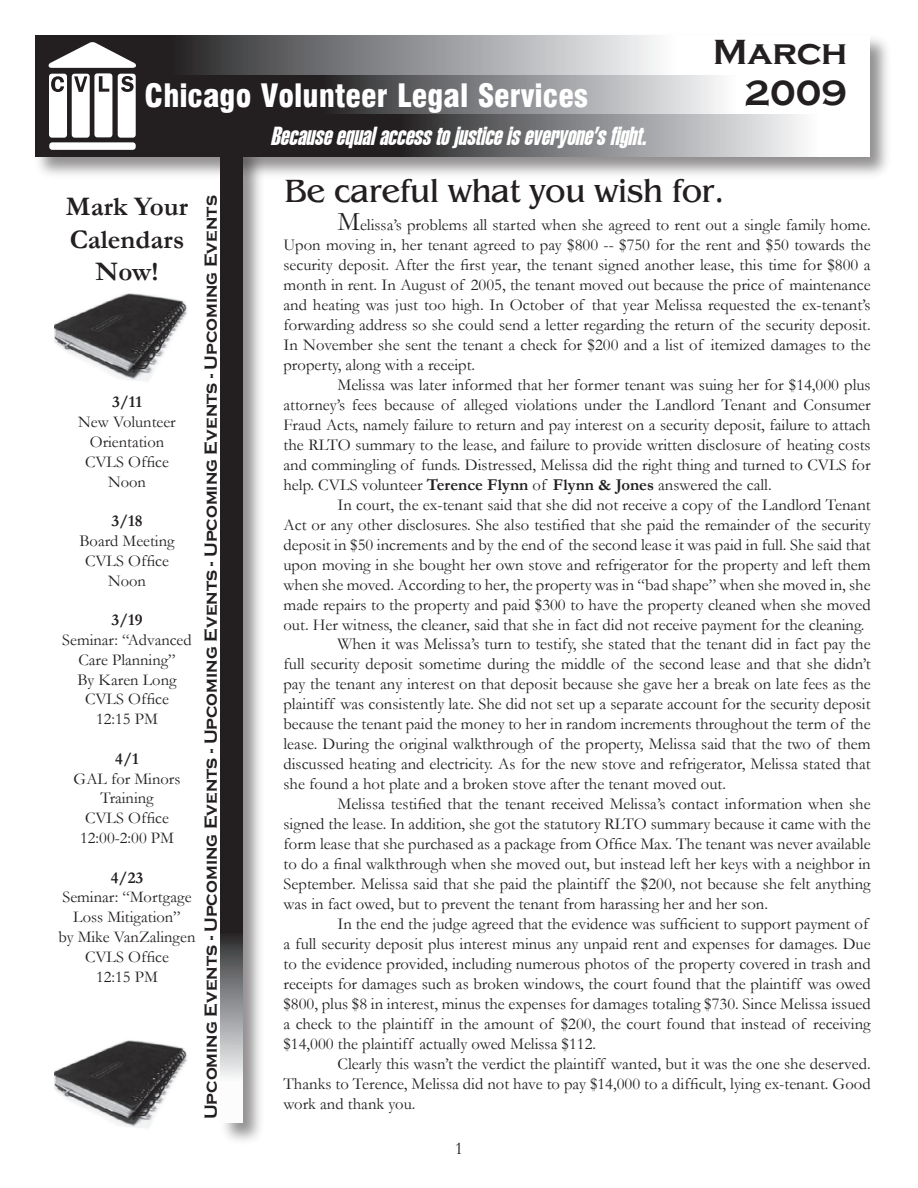
<style>
.page{position:relative;width:918px;height:1188px;background:#fff}
.page>*{position:absolute;margin:0;border:0;box-sizing:border-box;transform-origin:0 0}
.t1{font:700 36px "Copperplate Gothic";color:#231f20}
.t2{font:33px "Gazette Regular SWFTE";color:#231f20}
.t3{font:31.5px "Corporate Black SWFTE";color:#fff}
.t4{font:700 27px/32.4px "Garamond";color:#231f20;text-align:center}
.t5{font:25.5px "Corporate Compressed Extra Italic SWFTE";color:#fff}
.t6{font:700 18px "Copperplate Gothic";color:#231f20}
.t7{font:16.65px/20px "Garamond";color:#231f20;text-align:justify}
.t8{font:16.5px/19.8px "Garamond";color:#231f20;text-align:center}
.t9{font:700 16.5px "Garamond";color:#231f20}
.s1{font-size:27px}
.s2{font-weight:700}
</style>
<div class="page">
<img style="left:54px;top:1040px;width:133px;height:88px">
<img style="left:54px;top:293px;width:133px;height:88px">
<div style="left:219px;top:141px;width:48px;height:1004px;background:#231f20;opacity:.5"></div>
<svg style="left:221px;top:180px;width:22px;height:943px;background:#3e3b3c"></svg>
<div style="left:33px;top:33px;width:860px;height:147px;background:#231f20;opacity:.5"></div>
<svg style="left:35px;top:35px;width:835px;height:40px"></svg>
<svg style="left:35px;top:75px;width:835px;height:40px"></svg>
<svg style="left:35px;top:115px;width:835px;height:42px;background:#6e6d6e"></svg>
<div style="left:49px;top:142px;width:87px;height:8px;background:#fff;border-radius:3px"></div>
<svg style="left:49px;top:42px;width:87px;height:96px"></svg>
<p class="t3" style="left:145px;top:77px;width:445px">Chicago Volunteer Legal Services</p>
<p class="t5" style="left:271px;top:121px;width:377px">Because equal access to justice is everyone’s fight.</p>
<p class="t1" style="left:713px;top:33px;width:136px">March</p>
<p class="t1" style="left:745px;top:73px;width:104px">2009</p>
<p class="t4" style="left:66px;top:191px;width:124px">Mark Your<br>Calendars<br>Now!</p>
<p class="t9" style="left:112px;top:391px;width:31px">3/11</p>
<p class="t8" style="left:78px;top:412px;width:99px">New Volunteer</p>
<p class="t8" style="left:90px;top:431px;width:76px">Orientation</p>
<p class="t8" style="left:85px;top:451px;width:86px">CVLS Office</p>
<p class="t8" style="left:108px;top:471px;width:39px">Noon</p>
<p class="t9" style="left:111px;top:510px;width:33px">3/18</p>
<p class="t8" style="left:80px;top:530px;width:97px">Board Meeting</p>
<p class="t8" style="left:85px;top:550px;width:86px">CVLS Office</p>
<p class="t8" style="left:108px;top:570px;width:39px">Noon</p>
<p class="t9" style="left:111px;top:609px;width:33px">3/19</p>
<p class="t8" style="left:62px;top:629px;width:131px">Seminar: “Advanced<br>Care Planning”</p>
<p class="t8" style="left:77px;top:669px;width:101px">By Karen Long</p>
<p class="t8" style="left:85px;top:689px;width:86px">CVLS Office</p>
<p class="t8" style="left:96px;top:709px;width:63px">12:1 5 PM</p>
<p class="t9" style="left:115px;top:747px;width:25px">4/1</p>
<p class="t8" style="left:74px;top:768px;width:108px">GAL for Minors<br>Training</p>
<p class="t8" style="left:85px;top:808px;width:86px">CVLS Office</p>
<p class="t8" style="left:80px;top:827px;width:95px">1 2:00-2:00 PM</p>
<p class="t9" style="left:111px;top:866px;width:34px">4/23</p>
<p class="t8" style="left:62px;top:887px;width:131px">Seminar: “Mortgage<br>Loss Mitigation”</p>
<p class="t8" style="left:59px;top:926px;width:138px">by Mike VanZalingen</p>
<p class="t8" style="left:85px;top:946px;width:86px">CVLS Office</p>
<p class="t8" style="left:96px;top:966px;width:63px">12:1 5 PM</p>
<p class="t6" style="left:201px;top:1119px;width:925px;rotate:-90deg">Upcoming Events - Upcoming Events - Upcoming Events - Upcoming Events - Upcoming Events</p>
<p class="t2" style="left:285px;top:171px;width:441px">Be careful what you wish for.</p>
<p class="t7" style="left:284px;top:214px;width:589px;text-indent:54px"><span class="s1">M</span>elissa’s problems all started when she agreed to rent out a single family home.<br>Upon moving in, her tenant agreed to pay $800 -- $750 for the rent and $50 towards the security deposit. After the first year, the tenant signed another lease, this time for $800 a month in rent. In August of 2005, the tenant moved out because the price of maintenance and heating was just too high. In October of that year Melissa requested the ex-tenant’s forwarding address so she could send a letter regarding the return of the security deposit.<br>In November she sent the tenant a check for $200 and a list of itemized damages to the property, along with a receipt.</p>
<p class="t7" style="left:284px;top:374px;width:589px;text-indent:54px">Melissa was later informed that her former tenant was suing her for $1 4,000 plus attorney’s fees because of alleged violations under the Landlord Tenant and Consumer Fraud Acts, namely failure to return and pay interest on a security deposit, failure to attach the RLTO summary to the lease, and failure to provide written disclosure of heating costs and commingling of funds. Distressed, Melissa did the right thing and turned to CVLS for help. CVLS volunteer <span class="s2">Terence Flynn</span> of <span class="s2">Flynn &amp; Jones</span> answered the call.</p>
<p class="t7" style="left:284px;top:494px;width:589px;text-indent:54px">In court, the ex-tenant said that she did not receive a copy of the Landlord Tenant Act or any other disclosures. She also testified that she paid the remainder of the security deposit in $50 increments and by the end of the second lease it was paid in full. She said that upon moving in she bought her own stove and refrigerator for the property and left them when she moved. According to her, the property was in “bad shape” when she moved in, she made repairs to the property and paid $300 to have the property cleaned when she moved out. Her witness, the cleaner, said that she in fact did not receive payment for the cleaning.</p>
<p class="t7" style="left:284px;top:634px;width:589px;text-indent:54px">When it was Melissa’s turn to testify, she stated that the tenant did in fact pay the full security deposit sometime during the middle of the second lease and that she didn’t pay the tenant any interest on that deposit because she gave her a break on late fees as the plaintiff was consistently late. She did not set up a separate account for the security deposit because the tenant paid the money to her in random increments throughout the term of the lease. During the original walkthrough of the property, Melissa said that the two of them discussed heating and electricity. As for the new stove and refrigerator, Melissa stated that she found a hot plate and a broken stove after the tenant moved out.</p>
<p class="t7" style="left:284px;top:794px;width:589px;text-indent:54px">Melissa testified that the tenant received Melissa’s contact information when she signed the lease. In addition, she got the statutory RLTO summary because it came with the form lease that she purchased as a package from Office Max. The tenant was never available to do a final walkthrough when she moved out, but instead left her keys with a neighbor in September. Melissa said that she paid the plaintiff the $200, not because she felt anything was in fact owed, but to prevent the tenant from harassing her and her son.</p>
<p class="t7" style="left:284px;top:914px;width:589px;text-align:left;text-indent:54px">In the end the judge agreed that the evidence was sufficient to support payment of a full security deposit plus interest minus any unpaid rent and expenses for damages. Due to the evidence provided, including numerous photos of the property covered in trash and receipts for damages such as broken windows, the court found that the plaintiff was owed $800, plus $8 in interest, minus the expenses for damages totaling $730. Since Melissa issued a check to the plaintiff in the amount of $200, the court found that instead of receiving $14,000 the plaintiff actually owed Melissa $112.</p>
<p class="t7" style="left:284px;top:1053px;width:589px;text-indent:54px">Clearly this wasn’t the verdict the plaintiff wanted, but it was the one she deserved.<br>Thanks to Terence, Melissa did not have to pay $14,000 to a difficult, lying ex-tenant. Good work and thank you.</p>
</div>
